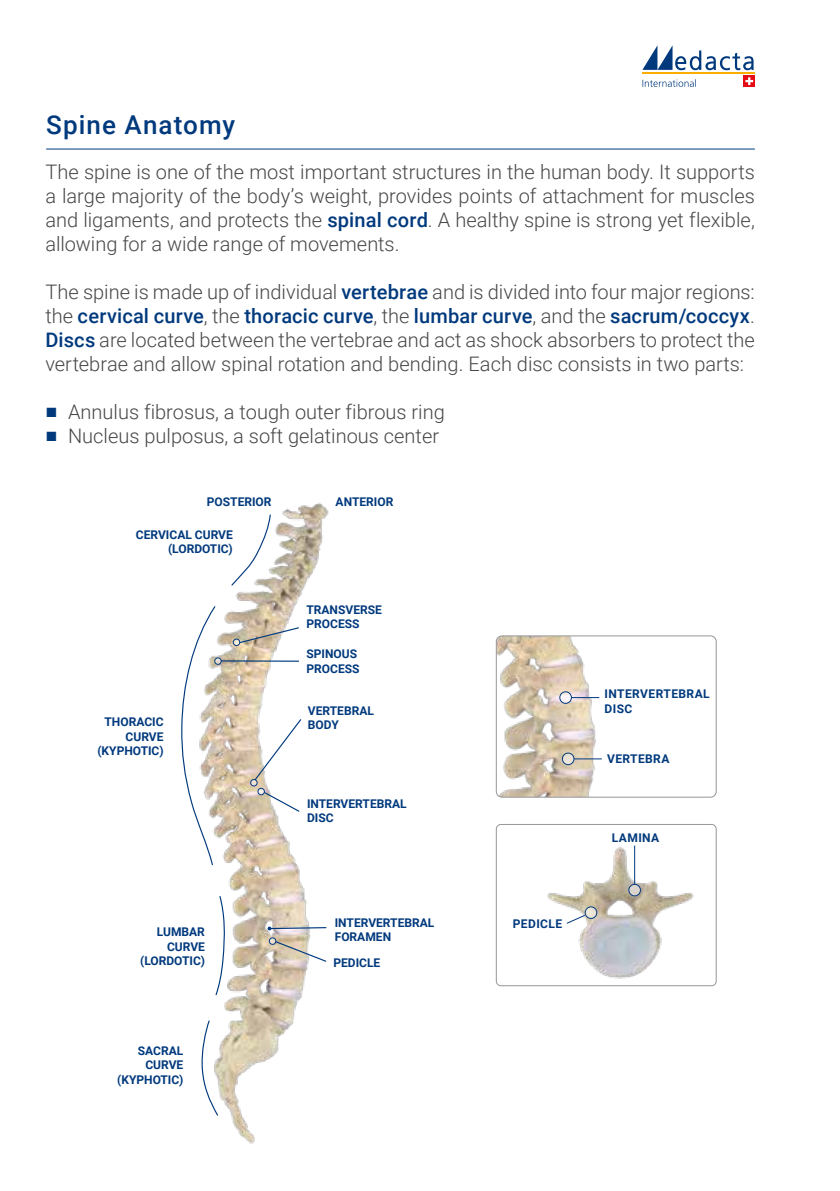
<style>
.page{position:relative;width:840px;height:1191px;background:#fff}
.page>*{position:absolute;margin:0;border:0;box-sizing:border-box;transform-origin:0 0}
.t1{font:500 26px "Roboto";letter-spacing:.04em;color:#01397d}
.t2{font:300 20px/24px "Roboto";color:#474747;text-align:justify}
.t3{font:700 12px/14.4px "Roboto";color:#01397d}
.t4{font:700 12px/14.4px "Roboto";letter-spacing:.035em;color:#01397d}
.t5{font:700 12px "Roboto";letter-spacing:.03em;color:#01397d}
.s1{font-weight:500;color:#01397d}
.s2{font-family:"Arial";font-weight:400;color:#01397d}
</style>
<div class="page">
<hr style="left:641px;top:72px;width:113px;height:2px;background:#f9ae00">
<svg style="left:642px;top:45px;width:111px;height:25px"></svg>
<div style="left:743px;top:76px;width:11px;height:11px;background:#e50b14"></div>
<svg style="left:745px;top:77px;width:7px;height:8px"></svg>
<svg style="left:642px;top:79px;width:52px;height:8px"></svg>
<hr style="left:46px;top:148px;width:708px;height:1px;background:#01397d">
<img style="left:497px;top:637px;width:105px;height:158px">
<div style="left:495px;top:635px;width:221px;height:162px;border:1px solid #969798;border-radius:6px"></div>
<svg style="left:571px;top:697px;width:28px;height:1px"></svg>
<svg style="left:559px;top:691px;width:12px;height:12px"></svg>
<div style="left:559px;top:691px;width:12px;height:13px;border:1px solid #01397d;border-radius:50%"></div>
<svg style="left:574px;top:758px;width:27px;height:1px"></svg>
<svg style="left:561px;top:753px;width:13px;height:12px"></svg>
<div style="left:561px;top:752px;width:13px;height:13px;border:1px solid #01397d;border-radius:50%"></div>
<img style="left:547px;top:845px;width:147px;height:134px">
<div style="left:495px;top:824px;width:221px;height:162px;border:1px solid #969798;border-radius:5px"></div>
<svg style="left:565px;top:914px;width:20px;height:10px"></svg>
<svg style="left:584px;top:906px;width:12px;height:12px"></svg>
<div style="left:584px;top:906px;width:13px;height:13px;border:1px solid #01397d;border-radius:50%"></div>
<hr style="left:634px;top:845px;width:1px;height:39px;background:#01397d">
<svg style="left:628px;top:884px;width:12px;height:12px"></svg>
<div style="left:628px;top:884px;width:12px;height:12px;border:1px solid #01397d;border-radius:50%"></div>
<img style="left:216px;top:502px;width:113px;height:642px">
<svg style="left:289px;top:575px;width:4px;height:4px"></svg>
<div style="left:269px;top:937px;width:7px;height:7px;background:#eee2d1;border-radius:50%"></div>
<div style="left:269px;top:937px;width:7px;height:7px;border:1px solid #01397d;border-radius:50%"></div>
<svg style="left:201px;top:1019px;width:18px;height:97px"></svg>
<svg style="left:215px;top:895px;width:10px;height:101px"></svg>
<svg style="left:230px;top:513px;width:41px;height:73px"></svg>
<svg style="left:181px;top:606px;width:35px;height:260px"></svg>
<svg style="left:263px;top:791px;width:37px;height:22px"></svg>
<div style="left:257px;top:788px;width:7px;height:7px;background:#f5ece9;border-radius:50%"></div>
<div style="left:257px;top:788px;width:8px;height:7px;border:1px solid #01397d;border-radius:50%"></div>
<div style="left:250px;top:779px;width:7px;height:7px;background:#f0e1d5;border-radius:50%"></div>
<svg style="left:253px;top:717px;width:49px;height:64px"></svg>
<div style="left:250px;top:779px;width:7px;height:7px;border:1px solid #01397d;border-radius:50%"></div>
<svg style="left:267px;top:926px;width:60px;height:4px"></svg>
<svg style="left:233px;top:639px;width:7px;height:7px"></svg>
<svg style="left:238px;top:626px;width:62px;height:18px"></svg>
<div style="left:233px;top:638px;width:7px;height:8px;border:1px solid #01397d;border-radius:50%"></div>
<div style="left:214px;top:657px;width:7px;height:7px;background:#e3dbcd;border-radius:50%"></div>
<hr style="left:221px;top:660px;width:78px;height:2px;background:#01397d">
<div style="left:214px;top:657px;width:7px;height:8px;border:1px solid #01397d;border-radius:50%"></div>
<svg style="left:274px;top:940px;width:53px;height:22px"></svg>
<h1 class="t1" style="left:46px;top:107px;width:190px">Spine Anatomy</h1>
<p class="t2" style="left:45px;top:159px;width:710px">The spine is one of the most important structures in the human body. It supports a large majority of the body’s weight, provides points of attachment for muscles and ligaments, and protects the <span class="s1">spinal cord</span>. A healthy spine is strong yet flexible, allowing for a wide range of movements.</p>
<p class="t2" style="left:45px;top:279px;width:710px">The spine is made up of individual <span class="s1">vertebrae</span> and is divided into four major regions: the <span class="s1">cervical curve</span>, the <span class="s1">thoracic curve</span>, the <span class="s1">lumbar curve</span>, and the <span class="s1">sacrum/coccyx</span>.<br><span class="s1">Discs</span> are located between the vertebrae and act as shock absorbers to protect the vertebrae and allow spinal rotation and bending. Each disc consists in two parts:</p>
<p class="t2" style="left:45px;top:399px;width:401px"><span class="s2">■</span> Annulus fibrosus, a tough outer fibrous ring</p>
<p class="t2" style="left:45px;top:423px;width:395px"><span class="s2">■</span> Nucleus pulposus, a soft gelatinous center</p>
<p class="t3" style="left:207px;top:494px;width:66px">POSTERIOR</p>
<p class="t3" style="left:335px;top:494px;width:59px">ANTERIOR</p>
<p class="t3" style="left:136px;top:527px;width:98px;text-align:right">CERVICAL CURVE (LORDOTIC)</p>
<p class="t3" style="left:97px;top:714px;width:68px;text-align:right">THORACIC<br>CURVE (KYPHOTIC)</p>
<p class="t3" style="left:140px;top:924px;width:66px;text-align:right">LUMBAR<br>CURVE (LORDOTIC)</p>
<p class="t3" style="left:117px;top:1043px;width:68px;text-align:right">SACRAL<br>CURVE (KYPHOTIC)</p>
<p class="t3" style="left:306px;top:602px;width:77px">TRANSVERSE<br>PROCESS</p>
<p class="t3" style="left:306px;top:646px;width:55px">SPINOUS<br>PROCESS</p>
<p class="t3" style="left:308px;top:703px;width:68px">VERTEBRAL<br>BODY</p>
<p class="t3" style="left:307px;top:796px;width:101px">INTERVERTEBRAL<br>DISC</p>
<p class="t3" style="left:334px;top:914px;width:101px">INTERVERTEBRAL<br>FORAMEN</p>
<p class="t3" style="left:333px;top:954px;width:48px">PEDICLE</p>
<p class="t4" style="left:512px;top:916px;width:51px">PEDICLE</p>
<p class="t4" style="left:604px;top:686px;width:107px">INTERVERTEBRAL<br>DISC</p>
<p class="t5" style="left:606px;top:750px;width:64px">VERTEBRA</p>
<p class="t3" style="left:611px;top:830px;width:49px">LAMINA</p>
</div>
